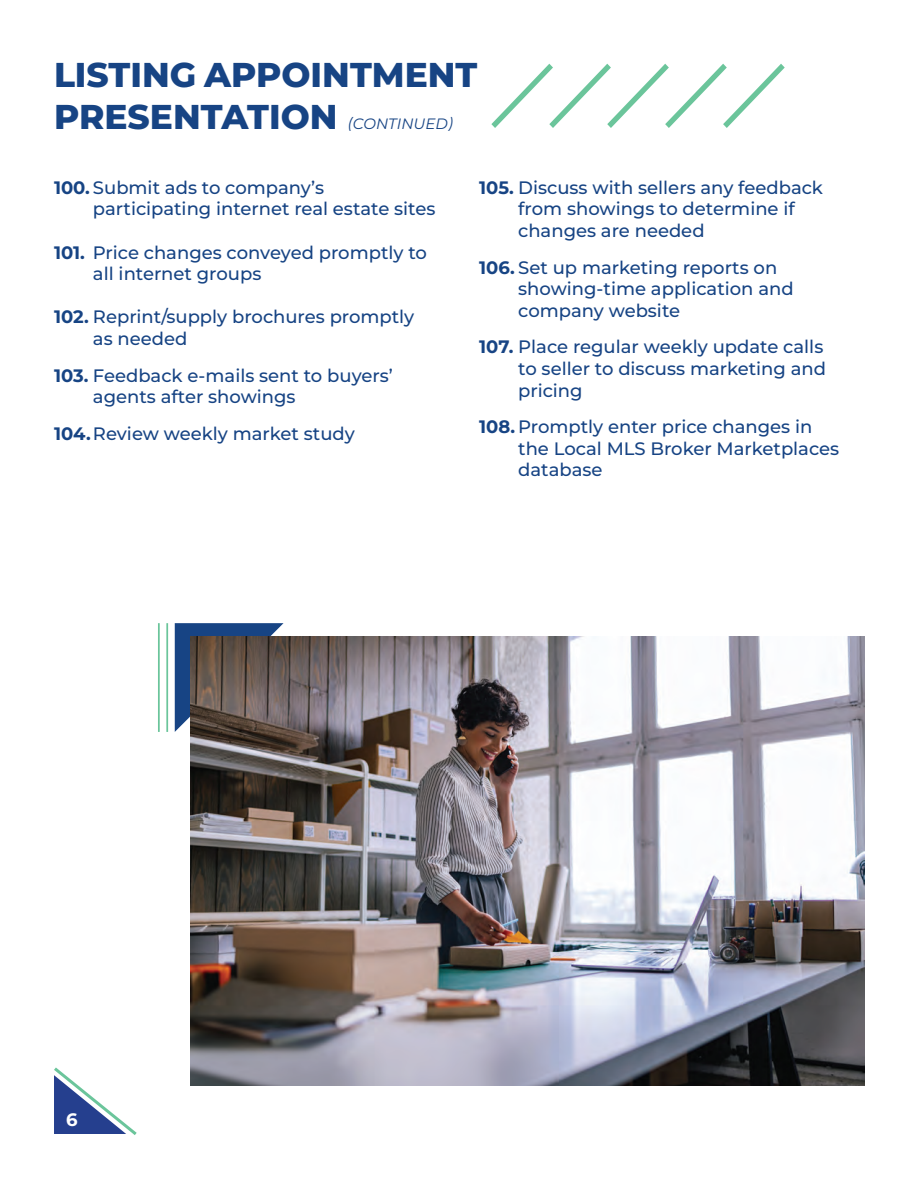
<style>
.page{position:relative;width:918px;height:1188px;background:#fff}
.page>*{position:absolute;margin:0;border:0;box-sizing:border-box;transform-origin:0 0}
.t1{font:800 34.35px "Montserrat";color:#174484}
.t2{font:500 18px/21.6px "Montserrat";color:#174484}
.t3{font:700 18px "Montserrat";color:#fff}
.t4{font:italic 15px "Montserrat";color:#174484}
.s1{font-weight:700}
</style>
<div class="page">
<svg style="left:54px;top:1067px;width:83px;height:68px"></svg>
<svg style="left:175px;top:623px;width:109px;height:109px;background:#2a528a"></svg>
<hr style="left:166px;top:623px;width:2px;height:109px;background:#6bc59b">
<hr style="left:158px;top:623px;width:2px;height:109px;background:#6bc59b">
<svg style="left:491px;top:64px;width:294px;height:64px"></svg>
<img style="left:190px;top:637px;width:674px;height:449px">
<p class="t1" style="left:54px;top:52px;width:425px">LISTING APPOINTMENT</p>
<p class="t1" style="left:54px;top:94px;width:285px">PRESENTATION</p>
<p class="t4" style="left:348px;top:113px;width:107px">(CONTINUED)</p>
<p class="t2" style="left:93px;top:176px;width:344px;text-indent:-39px"><span class="s1">100.</span> Submit ads to company’s participating internet real estate sites</p>
<p class="t2" style="left:93px;top:241px;width:335px;text-indent:-39px"><span class="s1">101.</span> Price changes conveyed promptly to all internet groups</p>
<p class="t2" style="left:93px;top:306px;width:323px;text-indent:-39px"><span class="s1">102.</span> Reprint/supply brochures promptly as needed</p>
<p class="t2" style="left:93px;top:364px;width:301px;text-indent:-39px"><span class="s1">103.</span> Feedback e-mails sent to buyers’ agents after showings</p>
<p class="t2" style="left:54px;top:422px;width:302px"><span class="s1">104.</span>Review weekly market study</p>
<p class="t2" style="left:518px;top:176px;width:306px;text-indent:-39px"><span class="s1">105.</span> Discuss with sellers any feedback from showings to determine if changes are needed</p>
<p class="t2" style="left:518px;top:256px;width:277px;text-indent:-39px"><span class="s1">106.</span> Set up marketing reports on showing-time application and company website</p>
<p class="t2" style="left:518px;top:336px;width:309px;text-indent:-39px"><span class="s1">107.</span> Place regular weekly update calls to seller to discuss marketing and pricing</p>
<p class="t2" style="left:518px;top:415px;width:322px;text-indent:-39px"><span class="s1">108.</span> Promptly enter price changes in the Local MLS Broker Marketplaces database</p>
<p class="t3" style="left:66px;top:1107px;width:13px">6</p>
</div>
